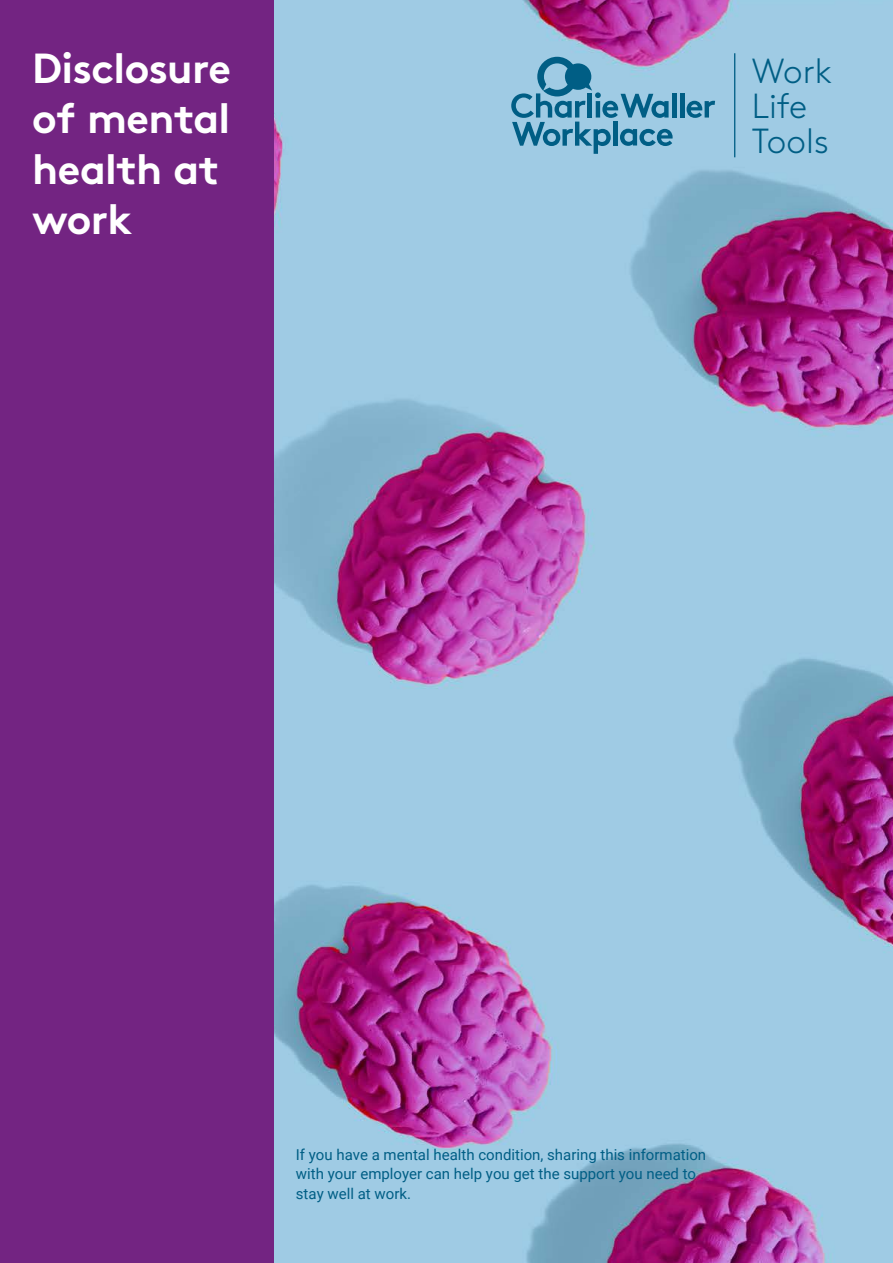
<style>
.page{position:relative;width:893px;height:1263px;background:#fff}
.page>*{position:absolute;margin:0;border:0;box-sizing:border-box;transform-origin:0 0}
.t1{font:700 42px/50.4px "Brown";letter-spacing:-.015em;color:#fff}
.t2{font:300 34.8px/35px "Brown";color:#005e85}
.t3{font:15px/19.5px "Roboto";color:#005e85}
</style>
<div class="page">
<img style="left:273px;top:0;width:620px;height:1263px">
<div style="left:0;top:0;width:273px;height:1263px;background:#732482"></div>
<hr style="left:672px;top:93px;width:4px;height:25px;background:#005e85">
<hr style="left:680px;top:93px;width:4px;height:25px;background:#005e85">
<svg style="left:686px;top:101px;width:29px;height:17px"></svg>
<svg style="left:511px;top:57px;width:162px;height:97px;background:#74aac8"></svg>
<hr style="left:734px;top:53px;width:1px;height:104px;background:#005e85">
<h1 class="t1" style="left:32px;top:39px;width:200px">Disclosure of mental health at work</h1>
<h2 class="t2" style="left:752px;top:51px;width:82px">Work<br>Life<br>Tools</h2>
<p class="t3" style="left:296px;top:1144px;width:412px">If you have a mental health condition, sharing this information with your employer can help you get the support you need to stay well at work.</p>
</div>
